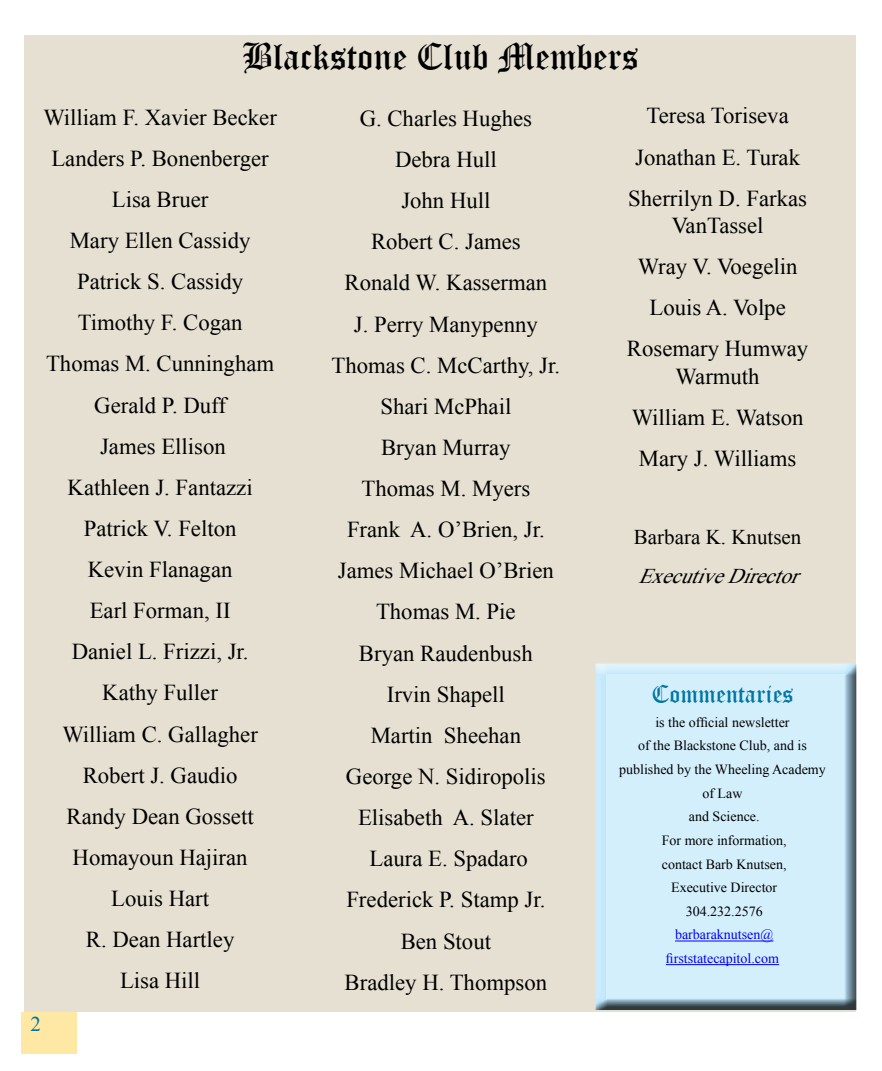
<style>
.page{position:relative;width:882px;height:1071px;background:#fff}
.page>*{position:absolute;margin:0;border:0;box-sizing:border-box;transform-origin:0 0}
.t1{font:36.75px "Old English Text";color:#000}
.t2{font:24.5px "Old English Text";color:#0076a3}
.t3{font:22.75px/41.1px "Times New Roman";color:#000;text-align:center}
.t4{font:italic 21px "Times New Roman";color:#000}
.t5{font:21px "Times New Roman";color:#000}
.t6{font:21px "Times New Roman";color:#0076a3}
.t7{font:14px/23.6px "Times New Roman";color:#000;text-align:center}
.t8{font:14px/23.6px "Times New Roman";color:#00f;text-align:center}
</style>
<div class="page">
<div style="left:22px;top:1012px;width:55px;height:41px;background:#ffe8a4"></div>
<div style="left:25px;top:35px;width:831px;height:977px;background:#e6e0d2"></div>
<div style="left:595px;top:663px;width:264px;height:349px;background:#000;opacity:.75"></div>
<hr style="left:675px;top:941px;width:98px;height:1px;background:#00f">
<hr style="left:666px;top:964px;width:113px;height:1px;background:#00f">
<h1 class="t1" style="left:242px;top:33px;width:398px">Blackstone Club Members</h1>
<p class="t3" style="left:43px;top:96px;width:235px">William F. Xavier Becker<br>Landers P. Bonenberger<br>Lisa Bruer<br>Mary Ellen Cassidy<br>Patrick S. Cassidy<br>Timothy F. Cogan<br>Thomas M. Cunningham<br>Gerald P. Duff<br>James Ellison<br>Kathleen J. Fantazzi<br>Patrick V. Felton<br>Kevin Flanagan<br>Earl Forman, II<br>Daniel L. Frizzi, Jr.<br>Kathy Fuller<br>William C. Gallagher<br>Robert J. Gaudio<br>Randy Dean Gossett<br>Homayoun Hajiran<br>Louis Hart<br>R. Dean Hartley<br>Lisa Hill</p>
<p class="t3" style="left:332px;top:97px;width:230px">G. Charles Hughes<br>Debra Hull<br>John Hull<br>Robert C. James<br>Ronald W. Kasserman<br>J. Perry Manypenny<br>Thomas C. McCarthy, Jr.<br>Shari McPhail<br>Bryan Murray<br>Thomas M. Myers<br>Frank A. O’Brien, Jr.<br>James Michael O’Brien<br>Thomas M. Pie<br>Bryan Raudenbush<br>Irvin Shapell<br>Martin Sheehan<br>George N. Sidiropolis<br>Elisabeth A. Slater<br>Laura E. Spadaro<br>Frederick P. Stamp Jr.<br>Ben Stout<br>Bradley H. Thompson</p>
<p class="t3" style="left:628px;top:95px;width:180px">Teresa Toriseva<br>Jonathan E. Turak<br>Sherrilyn D. Farkas</p>
<p class="t3" style="left:627px;top:204px;width:183px">VanTassel<br>Wray V. Voegelin<br>Louis A. Volpe<br>Rosemary Humway</p>
<p class="t3" style="left:632px;top:355px;width:173px">Warmuth<br>William E. Watson<br>Mary J. Williams</p>
<p class="t5" style="left:634px;top:523px;width:169px">Barbara K. Knutsen</p>
<p class="t4" style="left:638px;top:562px;width:173px">ExecutiveDirector</p>
<p class="t2" style="left:651px;top:679px;width:143px">Commentaries</p>
<p class="t7" style="left:619px;top:710px;width:208px">is the official newsletter<br>of the Blackstone Club, and is published by the Wheeling Academy of Law<br>and Science.<br>For more information,<br>contact Barb Knutsen,<br>Executive Director<br>304.232.2576</p>
<p class="t8" style="left:666px;top:923px;width:115px">barbaraknutsen@ firststatecapitol.com</p>
<p class="t6" style="left:31px;top:1010px;width:12px">2</p>
</div>
